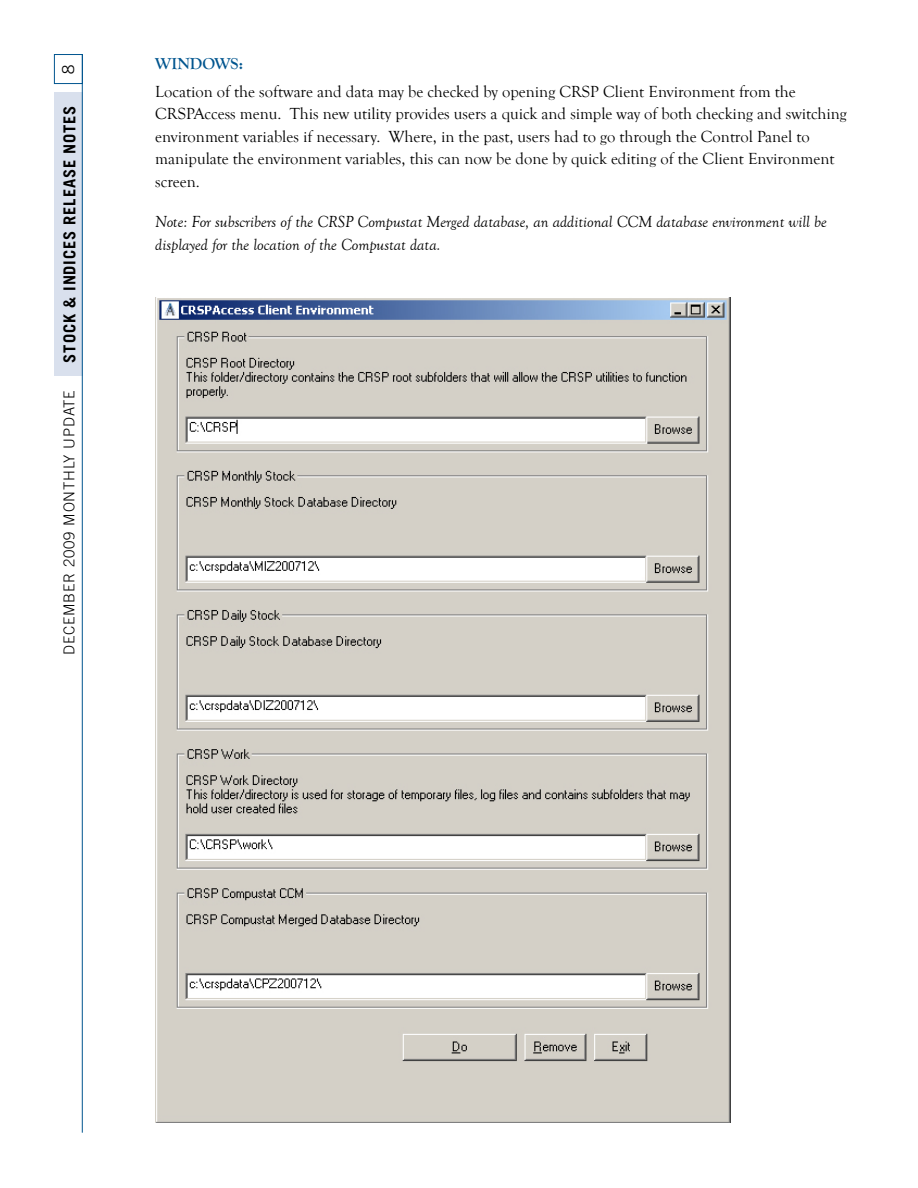
<style>
.page{position:relative;width:918px;height:1188px;background:#fff}
.page>*{position:absolute;margin:0;border:0;box-sizing:border-box;transform-origin:0 0}
.t1{font:16.5px/22.5px "Goudy Old Style T";color:#000}
.t2{font:italic 16.5px/22.5px "Goudy Old Style T";color:#000}
.t3{font:700 16.5px "Trade Gothic";letter-spacing:.05em;color:#000}
.t4{font:700 16.5px "Goudy Old Style T";color:#00558f}
.t5{font:300 16.5px "Trade Gothic";color:#000}
.t6{font:300 15px "Trade Gothic";letter-spacing:.05em;color:#000}
</style>
<div class="page">
<div style="left:54px;top:92px;width:29px;height:284px;background:#d9e0ed"></div>
<hr style="left:82px;top:54px;width:1px;height:1079px;background:#00558f">
<div style="left:54px;top:54px;width:29px;height:30px;border:1px solid #00558f"></div>
<img style="left:155px;top:298px;width:576px;height:825px">
<p class="t5" style="left:58px;top:74px;width:11px;rotate:-90deg">8</p>
<p class="t3" style="left:59px;top:363px;width:257px;rotate:-90deg">Stock &amp; Indices Release Notes</p>
<p class="t6" style="left:60px;top:655px;width:266px;rotate:-90deg">December 2009 Monthly Update</p>
<p class="t4" style="left:155px;top:54px;width:89px">WINDOWS :</p>
<p class="t1" style="left:155px;top:80px;width:693px">Location of the software and data may be checked by opening CRSP Client Environment from the CRSPAccess menu. This new utility provides users a quick and simple way of both checking and switching environment variables if necessary. Where, in the past, users had to go through the Control Panel to manipulate the environment variables, this can now be done by quick editing of the Client Environment screen.</p>
<p class="t2" style="left:155px;top:211px;width:673px">Note: For subscribers of the CRSP Compustat Merged database, an additional CCM database environment will be displayed for the location of the Compustat data.</p>
</div>
